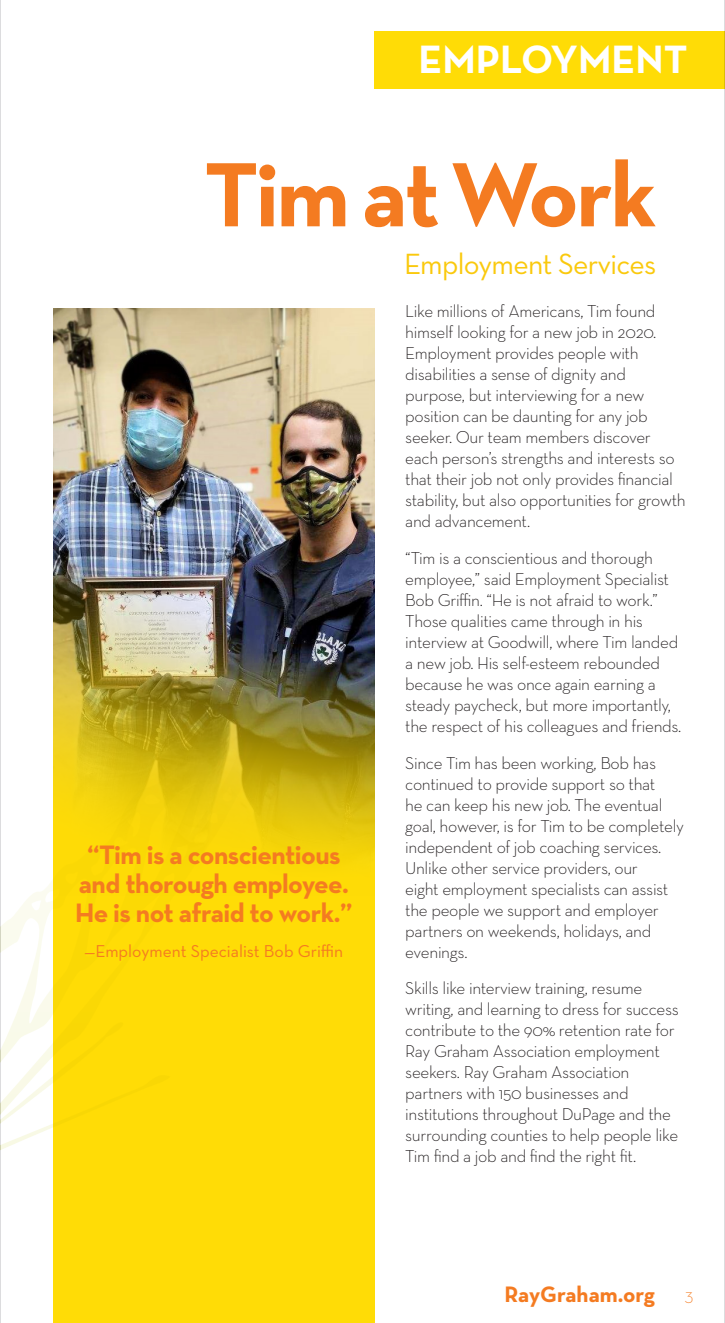
<style>
.page{position:relative;width:725px;height:1323px;background:#fff}
.page>*{position:absolute;margin:0;border:0;box-sizing:border-box;transform-origin:0 0}
.t1{font:700 92.75px "Neutra Text";letter-spacing:-.03em;color:#f47b21}
.t2{font:700 40.25px "Neutra Text";color:#fff}
.t3{font:29.75px "Neutra Text";letter-spacing:-.025em;color:#fac90d}
.t4{font:700 27.12px/28.9px "Neutra Text";letter-spacing:-.02em;color:#f47b21;text-align:center}
.t5{font:700 22.75px "Neutra Text";color:#f47b21}
.t6{font:300 17.5px/21px "Neutra Text";letter-spacing:-.02em;color:#231f20}
.t7{font:17.5px "Neutra Text";color:#f47b21}
.t8{font:15.75px "Neutra Text Light Alt";color:#f47b21}
</style>
<div class="page">
<div style="left:53px;top:308px;width:321px;height:1015px;background:#ffdc06"></div>
<img style="left:53px;top:308px;width:321px;height:548px">
<svg style="left:1px;top:612px;width:264px;height:538px"></svg>
<div style="left:374px;top:32px;width:350px;height:57px;background:#ffdc06"></div>
<hr style="left:0;top:0;width:1px;height:1323px;background:#babbbe">
<hr style="left:724px;top:0;width:1px;height:1323px;background:#babbbe">
<p class="t2" style="left:418px;top:35px;width:270px">EMPLOYMENT</p>
<p class="t1" style="left:204px;top:137px;width:454px">Tim at Work</p>
<p class="t3" style="left:404px;top:245px;width:254px">Employment Services</p>
<p class="t4" style="left:75px;top:839px;width:279px">“Tim is a conscientious and thorough employee.<br>He is not afraid to work.”</p>
<p class="t7" style="left:84px;top:940px;width:260px">—Employment Specialist Bob Griffin</p>
<p class="t6" style="left:405px;top:300px;width:282px">Like millions of Americans, Tim found himself looking for a new job in 2020.<br>Employment provides people with disabilities a sense of dignity and purpose, but interviewing for a new position can be daunting for any job seeker. Our team members discover each person’s strengths and interests so that their job not only provides financial stability, but also opportunities for growth and advancement.</p>
<p class="t6" style="left:405px;top:547px;width:277px">“Tim is a conscientious and thorough employee,” said Employment Specialist Bob Griffin. “He is not afraid to work.” Those qualities came through in his interview at Goodwill, where Tim landed a new job. His self-esteem rebounded because he was once again earning a steady paycheck, but more importantly, the respect of his colleagues and friends.</p>
<p class="t6" style="left:405px;top:752px;width:280px">Since Tim has been working, Bob has continued to provide support so that<br>he can keep his new job. The eventual goal, however, is for Tim to be completely independent of job coaching services.<br>Unlike other service providers, our<br>eight employment specialists can assist the people we support and employer partners on weekends, holidays, and evenings.</p>
<p class="t6" style="left:405px;top:978px;width:275px">Skills like interview training, resume writing, and learning to dress for success contribute to the 90% retention rate for Ray Graham Association employment seekers. Ray Graham Association partners with 150 businesses and institutions throughout DuPage and the surrounding counties to help people like Tim find a job and find the right fit.</p>
<p class="t5" style="left:504px;top:1280px;width:152px">RayGraham.org</p>
<p class="t8" style="left:684px;top:1288px;width:10px">3</p>
</div>
